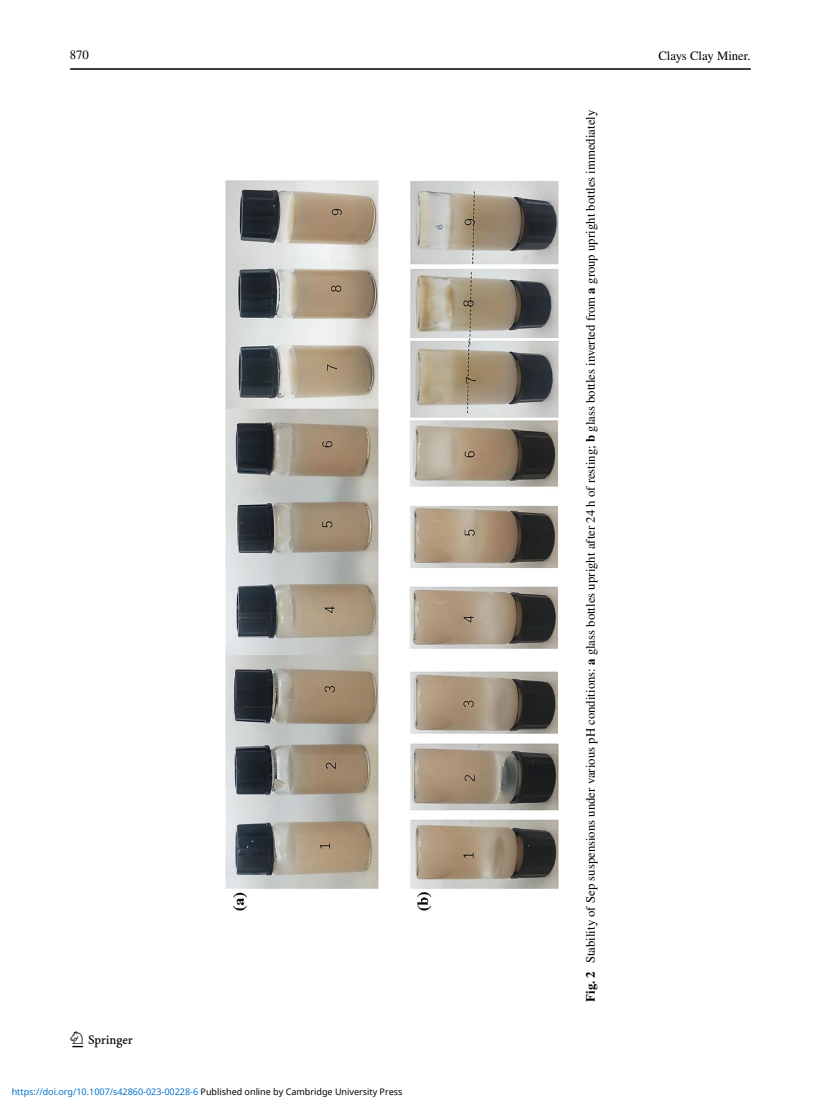
<style>
.page{position:relative;width:821px;height:1106px;background:#fff}
.page>*{position:absolute;margin:0;border:0;box-sizing:border-box;transform-origin:0 0}
.t1{font:22.5px "Springnew Regular 2";color:#000}
.t2{font:12.75px "STIX Regular 2";color:#000}
.t3{font:9px "Noto Sans";color:#0172cf}
.s1{color:#000}
.s2{font-family:"STIX";font-weight:700}
</style>
<div class="page">
<hr style="left:70px;top:68px;width:680px;height:2px;background:#000">
<img style="left:225px;top:180px;width:334px;height:731px">
<p class="t2" style="left:70px;top:46px;width:20px">870</p>
<h1 class="t1" style="left:72px;top:1031px;width:62px">1 3</h1>
<p class="t3" style="left:12px;top:1085px;width:392px">https://doi.org/10.1007/s42860-023-00228-6 <span class="s1">Published online by Cambridge University Press</span></p>
<p class="t2" style="left:582px;top:1001px;width:893px;rotate:-90deg"><span class="s2">Fig. 2</span> Stability of Sep suspensions under various pH conditions: <span class="s2">a</span> glass bottles upright after 24 h of resting; <span class="s2">b</span> glass bottles inverted from <span class="s2">a</span> group upright bottles immediately</p>
<p class="t2" style="left:658px;top:47px;width:94px">Clays Clay Miner.</p>
</div>
